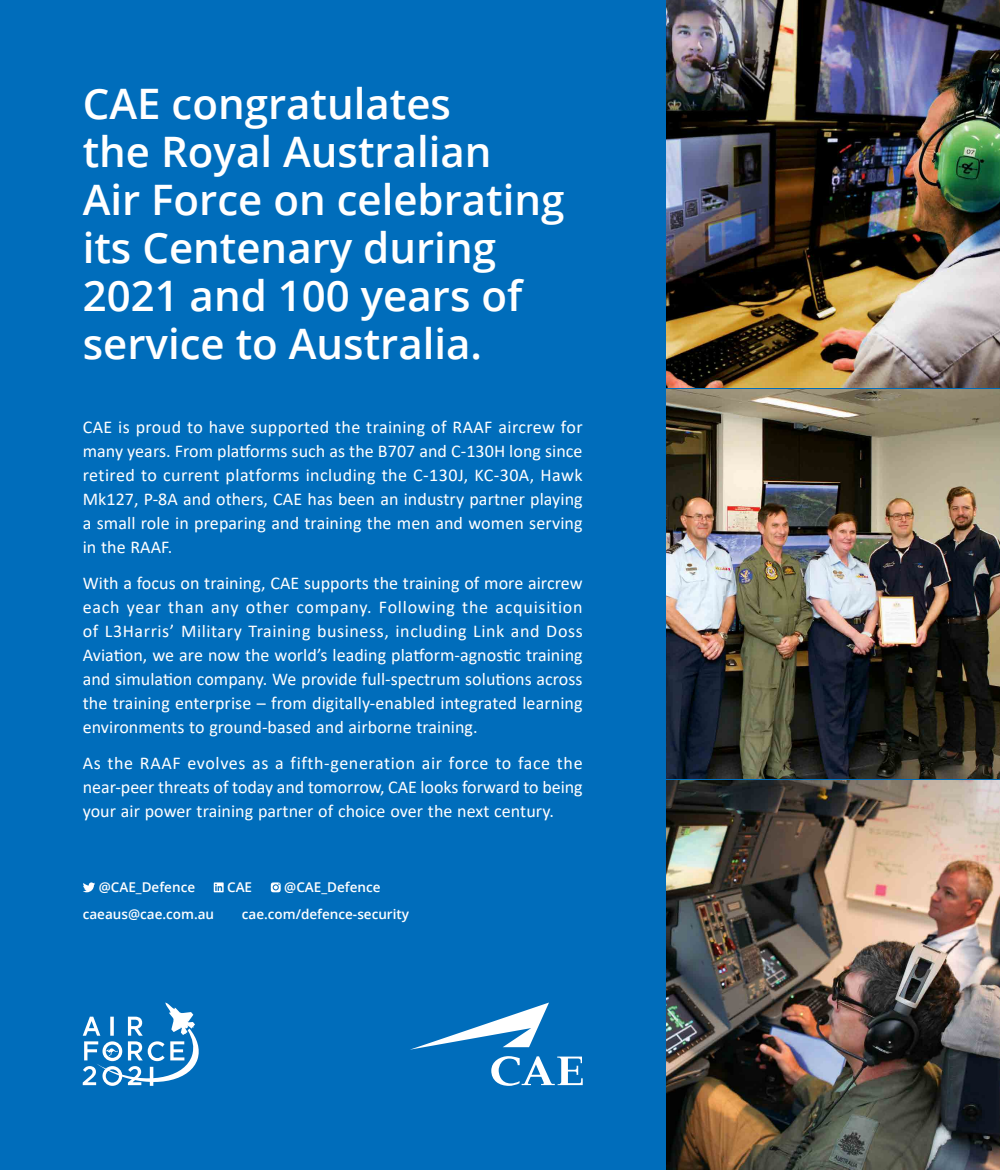
<style>
.page{position:relative;width:1000px;height:1170px;background:#fff}
.page>*{position:absolute;margin:0;border:0;box-sizing:border-box;transform-origin:0 0}
.t1{font:600 42px/48px "Open Sans";color:#fff}
.t2{font:18px/24px "Calibri";letter-spacing:.005em;color:#fff;text-align:justify}
.t3{font:600 13.5px/26.8px "Open Sans";color:#fff}
</style>
<div class="page">
<div style="left:0;top:0;width:999px;height:1169px;background:#006dbb"></div>
<svg style="left:412px;top:1002px;width:137px;height:47px"></svg>
<svg style="left:491px;top:1056px;width:91px;height:29px"></svg>
<svg style="left:83px;top:1002px;width:116px;height:84px"></svg>
<svg style="left:83px;top:882px;width:12px;height:10px"></svg>
<svg style="left:271px;top:882px;width:9px;height:10px"></svg>
<svg style="left:214px;top:882px;width:9px;height:10px"></svg>
<img style="left:666px;top:0;width:333px;height:387px">
<img style="left:666px;top:390px;width:333px;height:388px">
<img style="left:666px;top:780px;width:333px;height:389px">
<h1 class="t1" style="left:83px;top:79px;width:483px">CAE congratulates<br>the Royal Australian<br>Air Force on celebrating its Centenary during<br>2021 and 100 years of service to Australia.</h1>
<p class="t2" style="left:83px;top:414px;width:501px">CAE is proud to have supported the training of RAAF aircrew for many years. From platforms such as the B707 and C-130H long since retired to current platforms including the C-130J, KC-30A, Hawk Mk127, P-8A and others, CAE has been an industry partner playing a small role in preparing and training the men and women serving in the RAAF.</p>
<p class="t2" style="left:83px;top:570px;width:501px">With a focus on training, CAE supports the training of more aircrew each year than any other company. Following the acquisition of L3Harris’ Military Training business, including Link and Doss Aviation, we are now the world’s leading platform-agnostic training and simulation company. We provide full-spectrum solutions across the training enterprise – from digitally-enabled integrated learning environments to ground-based and airborne training.</p>
<p class="t2" style="left:83px;top:750px;width:501px">As the RAAF evolves as a fifth-generation air force to face the near-peer threats of today and tomorrow, CAE looks forward to being your air power training partner of choice over the next century.</p>
<p class="t3" style="left:242px;top:873px;width:169px;text-indent:42px">@CAE_Defence cae.com/defence-security</p>
<p class="t3" style="left:99px;top:873px;width:98px">@CAE_Defence</p>
<p class="t3" style="left:227px;top:873px;width:27px">CAE</p>
<p class="t3" style="left:83px;top:900px;width:133px">caeaus@cae.com.au</p>
</div>
